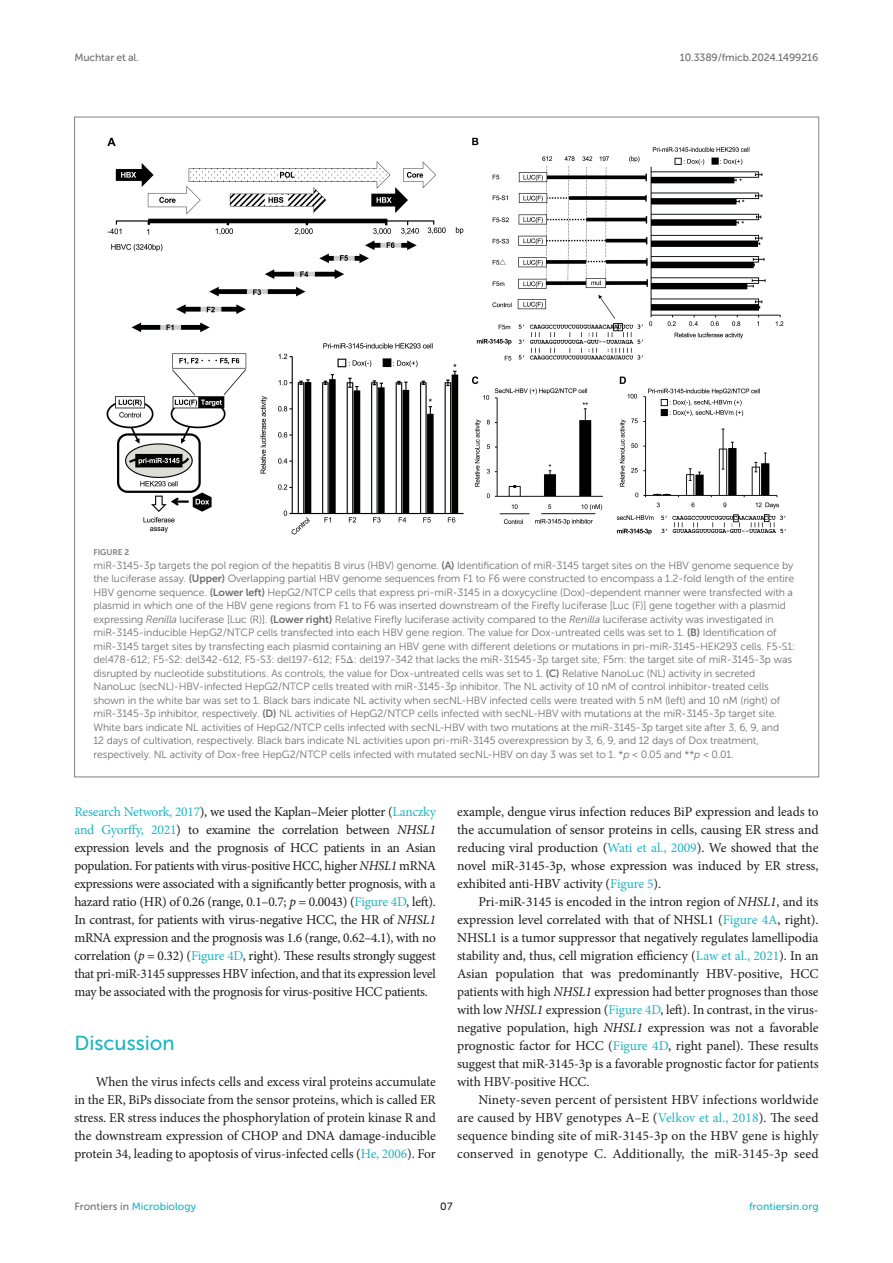
<style>
.page{position:relative;width:893px;height:1263px;background:#fff}
.page>*{position:absolute;margin:0;border:0;box-sizing:border-box;transform-origin:0 0}
.HEAD_1{font:20.25px "Museo Sans 500";color:#1db5c3}
.TEXT{font:13.5px/18px "Minion Pro";letter-spacing:-.005em;color:#1b1c1b;text-align:justify}
.FIG_LEG{font:10.5px/13.5px "Museo Sans 300";letter-spacing:-.01em;color:#706f70}
.t1{font:10.5px "Museo Sans 500";letter-spacing:-.015em;color:#706f70}
.t2{font:10.5px "Museo Sans 500";color:#1db5c3}
.t3{font:10.5px "Museo Sans 500";color:#1b1c1b}
.FIG_HD{font:8.25px "Museo Sans 700";letter-spacing:-.01em;color:#7e7f7f}
.s1{font-family:"Museo Sans 700"}
.s2{font-style:italic}
.s3{font-family:"STIX General"}
.s4{color:#1db5c3}
.s5{color:#706f70}
</style>
<div class="page">
<img style="left:106px;top:137px;width:680px;height:398px">
<p class="t1" style="left:74px;top:51px;width:66px">Muchtar et al.</p>
<p class="t1" style="left:680px;top:51px;width:140px">10.3389/fmicb.2024.1499216</p>
<p class="FIG_HD" style="left:94px;top:548px;width:37px">FIGURE 2</p>
<p class="FIG_LEG" style="left:94px;top:559px;width:703px">miR-3145-3p targets the pol region of the hepatitis B virus (HBV) genome. <span class="s1">(A)</span> Identification of miR-3145 target sites on the HBV genome sequence by the luciferase assay. <span class="s1">(Upper)</span> Overlapping partial HBV genome sequences from F1 to F6 were constructed to encompass a 1.2-fold length of the entire HBV genome sequence. <span class="s1">(Lower left)</span> HepG2/NTCP cells that express pri-miR-3145 in a doxycycline (Dox)-dependent manner were transfected with a plasmid in which one of the HBV gene regions from F1 to F6 was inserted downstream of the Firefly luciferase [Luc (F)] gene together with a plasmid expressing <span class="s2">Renilla</span> luciferase [Luc (R)]. <span class="s1">(Lower right)</span> Relative Firefly luciferase activity compared to the <span class="s2">Renilla</span> luciferase activity was investigated in miR-3145-inducible HepG2/NTCP cells transfected into each HBV gene region. The value for Dox-untreated cells was set to 1. <span class="s1">(B)</span> Identification of miR-3145 target sites by transfecting each plasmid containing an HBV gene with different deletions or mutations in pri-miR-3145-HEK293 cells. F5-S1: del478-612; F5-S2: del342-612, F5-S3: del197-612; F5<span class="s3">Δ</span>: del197-342 that lacks the miR-31545-3p target site; F5m: the target site of miR-3145-3p was disrupted by nucleotide substitutions. As controls, the value for Dox-untreated cells was set to 1. <span class="s1">(C)</span> Relative NanoLuc (NL) activity in secreted NanoLuc (secNL)-HBV-infected HepG2/NTCP cells treated with miR-3145-3p inhibitor. The NL activity of 10 nM of control inhibitor-treated cells shown in the white bar was set to 1. Black bars indicate NL activity when secNL-HBV infected cells were treated with 5 nM (left) and 10 nM (right) of miR-3145-3p inhibitor, respectively. <span class="s1">(D)</span> NL activities of HepG2/NTCP cells infected with secNL-HBV with mutations at the miR-3145-3p target site.<br>White bars indicate NL activities of HepG2/NTCP cells infected with secNL-HBV with two mutations at the miR-3145-3p target site after 3, 6, 9, and<br>12 days of cultivation, respectively. Black bars indicate NL activities upon pri-miR-3145 overexpression by 3, 6, 9, and 12 days of Dox treatment, respectively. NL activity of Dox-free HepG2/NTCP cells infected with mutated secNL-HBV on day 3 was set to 1. *<span class="s2">p</span> &lt; 0.05 and **<span class="s2">p</span> &lt; 0.01.</p>
<p class="TEXT" style="left:74px;top:803px;width:363px"><span class="s4">Research Network, 2017</span>), we used the Kaplan–Meier plotter (<span class="s4">Lanczky and Gyorffy, 2021</span>) to examine the correlation between <span class="s2">NHSL1 </span>expression levels and the prognosis of HCC patients in an Asian population. For patients with virus-positive HCC, higher <span class="s2">NHSL1</span> mRNA expressions were associated with a significantly better prognosis, with a hazard ratio (HR) of 0.26 (range, 0.1–0.7; <span class="s2">p</span> = 0.0043) (<span class="s4">Figure 4D</span>, left).<br>In contrast, for patients with virus-negative HCC, the HR of <span class="s2">NHSL1 </span>mRNA expression and the prognosis was 1.6 (range, 0.62–4.1), with no correlation (<span class="s2">p</span> = 0.32) (<span class="s4">Figure 4D</span>, right). These results strongly suggest that pri-miR-3145 suppresses HBV infection, and that its expression level may be associated with the prognosis for virus-positive HCC patients.</p>
<p class="HEAD_1" style="left:74px;top:1032px;width:102px">Discussion</p>
<p class="TEXT" style="left:74px;top:1073px;width:363px;text-indent:21px">When the virus infects cells and excess viral proteins accumulate in the ER, BiPs dissociate from the sensor proteins, which is called ER stress. ER stress induces the phosphorylation of protein kinase R and the downstream expression of CHOP and DNA damage-inducible protein 34, leading to apoptosis of virus-infected cells (<span class="s4">He, 2006</span>). For</p>
<p class="TEXT" style="left:457px;top:803px;width:363px">example, dengue virus infection reduces BiP expression and leads to the accumulation of sensor proteins in cells, causing ER stress and reducing viral production (<span class="s4">Wati et al., 2009</span>). We showed that the novel miR-3145-3p, whose expression was induced by ER stress, exhibited anti-HBV activity (<span class="s4">Figure 5</span>).</p>
<p class="TEXT" style="left:457px;top:893px;width:363px;text-indent:21px">Pri-miR-3145 is encoded in the intron region of <span class="s2">NHSL1</span>, and its expression level correlated with that of NHSL1 (<span class="s4">Figure 4A</span>, right).<br>NHSL1 is a tumor suppressor that negatively regulates lamellipodia stability and, thus, cell migration efficiency (<span class="s4">Law et al., 2021</span>). In an Asian population that was predominantly HBV-positive, HCC patients with high <span class="s2">NHSL1</span> expression had better prognoses than those with low <span class="s2">NHSL1</span> expression (<span class="s4">Figure 4D</span>, left). In contrast, in the virus&shy;negative population, high <span class="s2">NHSL1</span> expression was not a favorable prognostic factor for HCC (<span class="s4">Figure 4D</span>, right panel). These results suggest that miR-3145-3p is a favorable prognostic factor for patients with HBV-positive HCC.</p>
<p class="TEXT" style="left:457px;top:1091px;width:363px;text-indent:21px">Ninety-seven percent of persistent HBV infections worldwide are caused by HBV genotypes A–E (<span class="s4">Velkov et al., 2018</span>). The seed sequence binding site of miR-3145-3p on the HBV gene is highly conserved in genotype C. Additionally, the miR-3145-3p seed</p>
<p class="t2" style="left:74px;top:1200px;width:123px"><span class="s5">Frontiers in</span> Microbiology</p>
<p class="t3" style="left:440px;top:1200px;width:14px">07</p>
<p class="t2" style="left:749px;top:1200px;width:71px">frontiersin.org</p>
</div>
